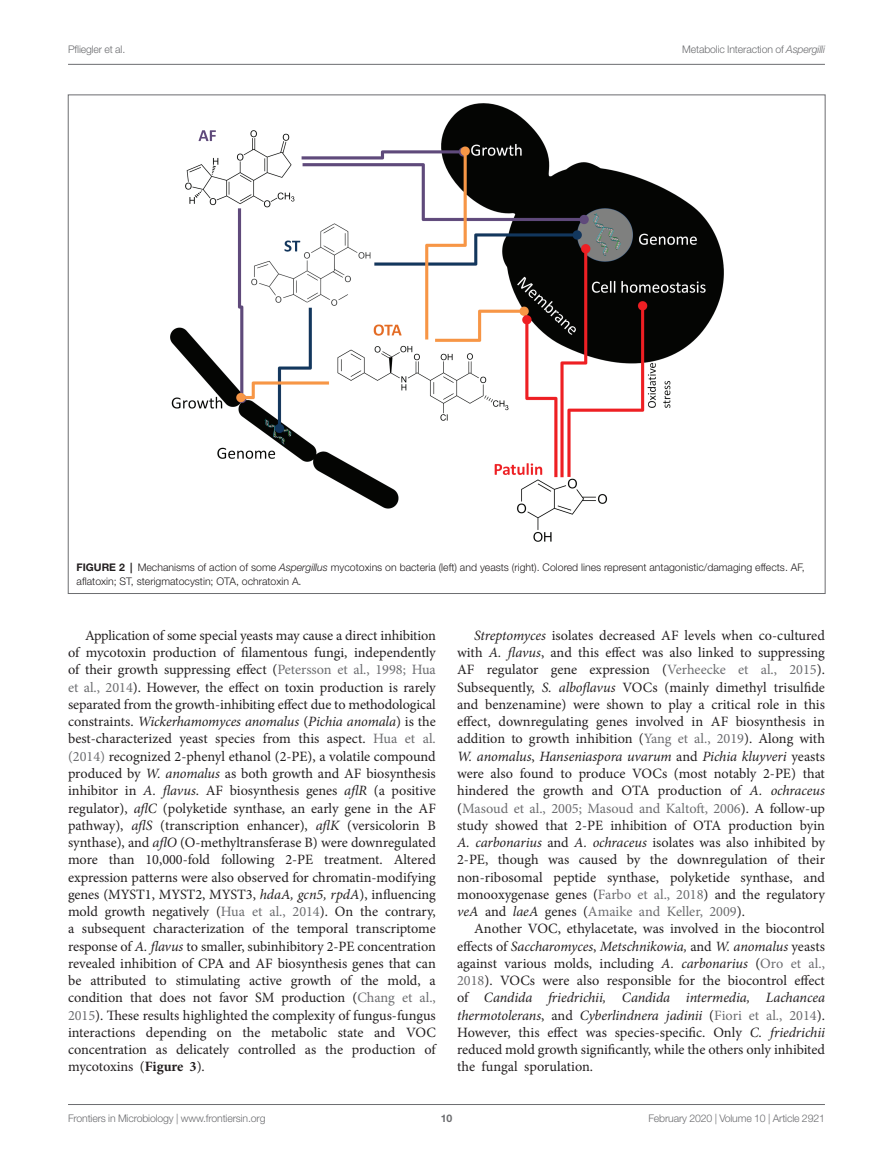
<style>
.page{position:relative;width:893px;height:1170px;background:#fff}
.page>*{position:absolute;margin:0;border:0;box-sizing:border-box;transform-origin:0 0}
.TEXT{font:14.25px/17.2px "Minion Pro";letter-spacing:-.005em;color:#231f20;text-align:justify}
.FIG_LEG{font:300 10.5px/14.2px "Helvetica Neue LT Std";color:#231f20}
.t1{font:300 10.5px "Helvetica Neue LT Std";letter-spacing:-.015em;color:#6c6d70}
.t2{font:700 10.5px "Helvetica Neue LT Std";color:#6c6d70}
.s1{font-style:italic}
.s2{font-weight:700}
.s3{color:#6c6d70}
</style>
<div class="page">
<hr style="left:68px;top:64px;width:757px;height:1px;background:#6c6d70">
<hr style="left:68px;top:1104px;width:757px;height:1px;background:#6c6d70">
<img style="left:170px;top:103px;width:553px;height:438px">
<p class="t1" style="left:68px;top:42px;width:59px">Pfliegler et al.</p>
<p class="t1" style="left:682px;top:42px;width:144px">Metabolic Interaction of <span class="s1">Aspergilli</span></p>
<p class="FIG_LEG" style="left:77px;top:559px;width:729px"><span class="s2">FIGURE 2 |</span> Mechanisms of action of some <span class="s1">Aspergillus</span> mycotoxins on bacteria (left) and yeasts (right). Colored lines represent antagonistic/damaging effects. AF, aflatoxin; ST, sterigmatocystin; OTA, ochratoxin A.</p>
<p class="TEXT" style="left:68px;top:626px;width:369px;text-indent:17px">Application of some special yeasts may cause a direct inhibition of mycotoxin production of filamentous fungi, independently of their growth suppressing effect (<span class="s3">Petersson et al., 1998; Hua et al., 2014</span>). However, the effect on toxin production is rarely separated from the growth-inhibiting effect due to methodological constraints. <span class="s1">Wickerhamomyces anomalus</span> (<span class="s1">Pichia anomala</span>) is the best-characterized yeast species from this aspect. <span class="s3">Hua et al. (2014)</span> recognized 2-phenyl ethanol (2-PE), a volatile compound produced by <span class="s1">W. anomalus</span> as both growth and AF biosynthesis inhibitor in <span class="s1">A. flavus</span>. AF biosynthesis genes <span class="s1">aflR</span> (a positive regulator), <span class="s1">aflC</span> (polyketide synthase, an early gene in the AF pathway), <span class="s1">aflS</span> (transcription enhancer), <span class="s1">aflK</span> (versicolorin B synthase), and <span class="s1">aflO</span> (O-methyltransferase B) were downregulated more than 10,000-fold following 2-PE treatment. Altered expression patterns were also observed for chromatin-modifying genes (MYST1, MYST2, MYST3, <span class="s1">hdaA, gcn5, rpdA</span>), influencing mold growth negatively (<span class="s3">Hua et al., 2014</span>). On the contrary, a subsequent characterization of the temporal transcriptome response of <span class="s1">A. flavus</span> to smaller, subinhibitory 2-PE concentration revealed inhibition of CPA and AF biosynthesis genes that can be attributed to stimulating active growth of the mold, a condition that does not favor SM production (<span class="s3">Chang et al., 2015</span>). These results highlighted the complexity of fungus-fungus interactions depending on the metabolic state and VOC concentration as delicately controlled as the production of mycotoxins (<span class="s2">Figure 3</span>).</p>
<p class="TEXT" style="left:457px;top:626px;width:369px;text-indent:17px"><span class="s1">Streptomyces</span> isolates decreased AF levels when co-cultured with <span class="s1">A. flavus</span>, and this effect was also linked to suppressing AF regulator gene expression (<span class="s3">Verheecke et al., 2015</span>).<br>Subsequently, <span class="s1">S. alboflavus</span> VOCs (mainly dimethyl trisulfide and benzenamine) were shown to play a critical role in this effect, downregulating genes involved in AF biosynthesis in addition to growth inhibition (<span class="s3">Yang et al., 2019</span>). Along with <span class="s1">W. anomalus</span>, <span class="s1">Hanseniaspora uvarum</span> and <span class="s1">Pichia kluyveri</span> yeasts were also found to produce VOCs (most notably 2-PE) that hindered the growth and OTA production of <span class="s1">A. ochraceus </span>(<span class="s3">Masoud et al., 2005; Masoud and Kaltoft, 2006</span>). A follow-up study showed that 2-PE inhibition of OTA production byin <span class="s1">A. carbonarius</span> and <span class="s1">A. ochraceus</span> isolates was also inhibited by 2-PE, though was caused by the downregulation of their non-ribosomal peptide synthase, polyketide synthase, and monooxygenase genes (<span class="s3">Farbo et al., 2018</span>) and the regulatory <span class="s1">veA</span> and <span class="s1">laeA</span> genes (<span class="s3">Amaike and Keller, 2009</span>).</p>
<p class="TEXT" style="left:457px;top:920px;width:369px;text-indent:17px">Another VOC, ethylacetate, was involved in the biocontrol effects of <span class="s1">Saccharomyces</span>, <span class="s1">Metschnikowia,</span> and <span class="s1">W. anomalus</span> yeasts against various molds, including <span class="s1">A. carbonarius</span> (<span class="s3">Oro et al., 2018</span>). VOCs were also responsible for the biocontrol effect of <span class="s1">Candida friedrichii, Candida intermedia, Lachancea thermotolerans</span>, and <span class="s1">Cyberlindnera jadinii</span> (<span class="s3">Fiori et al., 2014</span>).<br>However, this effect was species-specific. Only <span class="s1">C. friedrichii </span>reduced mold growth significantly, while the others only inhibited the fungal sporulation.</p>
<p class="t1" style="left:68px;top:1111px;width:199px">Frontiers in Microbiology | www.frontiersin.org</p>
<p class="t2" style="left:441px;top:1111px;width:13px">10</p>
<p class="t1" style="left:648px;top:1111px;width:178px">February 2020 | Volume 10 | Article 2921</p>
</div>
